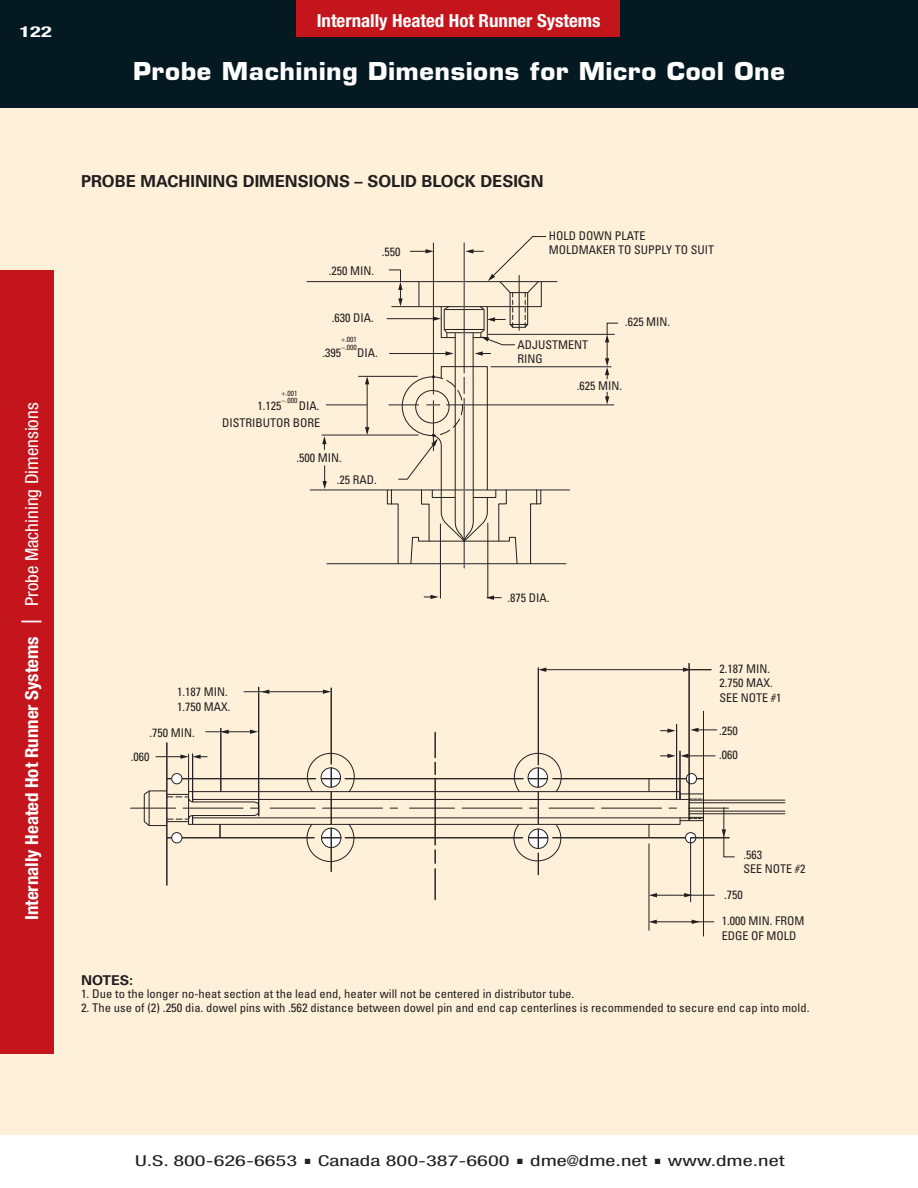
<style>
.page{position:relative;width:918px;height:1188px;background:#fff}
.page>*{position:absolute;margin:0;border:0;box-sizing:border-box;transform-origin:0 0}
.t1{font:700 24px "Eurostile LT Std";letter-spacing:.025em;color:#fff;scale:1.05 1}
.t2{font:700 condensed 18px "Helvetica Neue LT Std";color:#fff;scale:1.05 1}
.t3{font:700 16.5px "Univers";color:#231f20}
.t4{font:condensed 15px "Helvetica Neue LT Std";color:#231f20;scale:1.5 1}
.t5{font:700 condensed 15px "Helvetica Neue LT Std";color:#fff;scale:1.5 1}
.t6{font:700 13.5px "Univers";color:#231f20;scale:1.05 1}
.t7{font:condensed 12px/14.4px "Univers";color:#231f20}
.t8{font:condensed 12px "Univers";color:#231f20;scale:1.05 1}
.t9{font:condensed 7.5px/7.5px "Univers";color:#231f20}
.s1{font-size:27px}
.s2{font-weight:400}
</style>
<div class="page">
<div style="left:0;top:0;width:918px;height:108px;background:#051922"></div>
<div style="left:0;top:108px;width:918px;height:1026px;background:#fff1d9"></div>
<div style="left:296px;top:0;width:324px;height:37px;background:#c4151c"></div>
<div style="left:0;top:270px;width:54px;height:783px;background:#c4151c"></div>
<hr style="left:689px;top:800px;width:96px;height:1px;background:#231f20">
<hr style="left:689px;top:802px;width:96px;height:1px;background:#231f20">
<hr style="left:689px;top:811px;width:96px;height:1px;background:#231f20">
<hr style="left:689px;top:813px;width:96px;height:1px;background:#231f20">
<svg style="left:131px;top:236px;width:604px;height:899px"></svg>
<p class="t5" style="left:20px;top:26px;width:23px">122</p>
<h2 class="t2" style="left:317px;top:14px;width:272px">Internally Heated Hot Runner Systems</h2>
<h1 class="t1" style="left:133px;top:62px;width:622px">Probe Machining Dimensions for Micro Cool One</h1>
<h2 class="t2" style="left:25px;top:920px;width:494px;rotate:-90deg">Internally Heated Hot Runner Systems <span class="s1">|</span> <span class="s2">Probe Machining Dimensions</span></h2>
<h3 class="t3" style="left:81px;top:175px;width:464px">PROBE MACHINING DIMENSIONS – SOLID BLOCK DESIGN</h3>
<p class="t7" style="left:549px;top:230px;width:98px">HOLD DOWN PLATE</p>
<p class="t7" style="left:329px;top:264px;width:47px">.250 MIN.</p>
<p class="t7" style="left:382px;top:246px;width:20px">.550</p>
<p class="t7" style="left:549px;top:244px;width:167px">MOLDMAKER TO SUPPLY TO SUIT</p>
<p class="t7" style="left:332px;top:312px;width:43px">.630 DIA.</p>
<p class="t7" style="left:625px;top:316px;width:47px">.625 MIN.</p>
<p class="t9" style="left:345px;top:336px;width:13px">.001 .000</p>
<p class="t7" style="left:357px;top:347px;width:22px">DIA.</p>
<p class="t7" style="left:322px;top:347px;width:20px">.395</p>
<p class="t9" style="left:286px;top:390px;width:13px">.001 .000</p>
<p class="t7" style="left:299px;top:399px;width:22px">DIA.</p>
<p class="t7" style="left:222px;top:398px;width:100px;line-height:16.8px;text-align:center">1.125<br>DISTRIBUTOR BORE</p>
<p class="t7" style="left:297px;top:452px;width:47px">.500 MIN.</p>
<p class="t7" style="left:177px;top:686px;width:55px">1.187 MIN.<br>1.750 MAX.</p>
<p class="t7" style="left:150px;top:726px;width:47px">.750 MIN.</p>
<p class="t7" style="left:131px;top:751px;width:20px">.060</p>
<p class="t7" style="left:337px;top:473px;width:41px">.25 RAD.</p>
<p class="t7" style="left:517px;top:338px;width:72px">ADJUSTMENT<br>RING</p>
<p class="t7" style="left:577px;top:380px;width:47px">.625 MIN.</p>
<p class="t7" style="left:507px;top:591px;width:43px">.875 DIA.</p>
<p class="t7" style="left:719px;top:663px;width:63px">2.187 MIN.<br>2.750 MAX.<br>SEE NOTE #1</p>
<p class="t7" style="left:719px;top:725px;width:20px">.250</p>
<p class="t7" style="left:719px;top:749px;width:20px">.060</p>
<p class="t7" style="left:743px;top:848px;width:63px">.563<br>SEE NOTE #2</p>
<p class="t7" style="left:722px;top:883px;width:84px;line-height:26.1px">.750<br>1.000 MIN. FROM</p>
<p class="t7" style="left:722px;top:929px;width:76px">EDGE OF MOLD</p>
<p class="t6" style="left:81px;top:975px;width:51px">NOTES:</p>
<p class="t8" style="left:81px;top:989px;width:471px">1. Due to the longer no-heat section at the lead end, heater will not be centered in distributor tube.</p>
<p class="t8" style="left:81px;top:1003px;width:695px">2. The use of (2) .250 dia. dowel pins with .562 distance between dowel pin and end cap centerlines is recommended to secure end cap into mold.</p>
<p class="t4" style="left:135px;top:1155px;width:434px">U.S. 800-626-6653 ■ Canada 800-387-6600 ■ dme@dme.net ■ www.dme.net</p>
</div>
